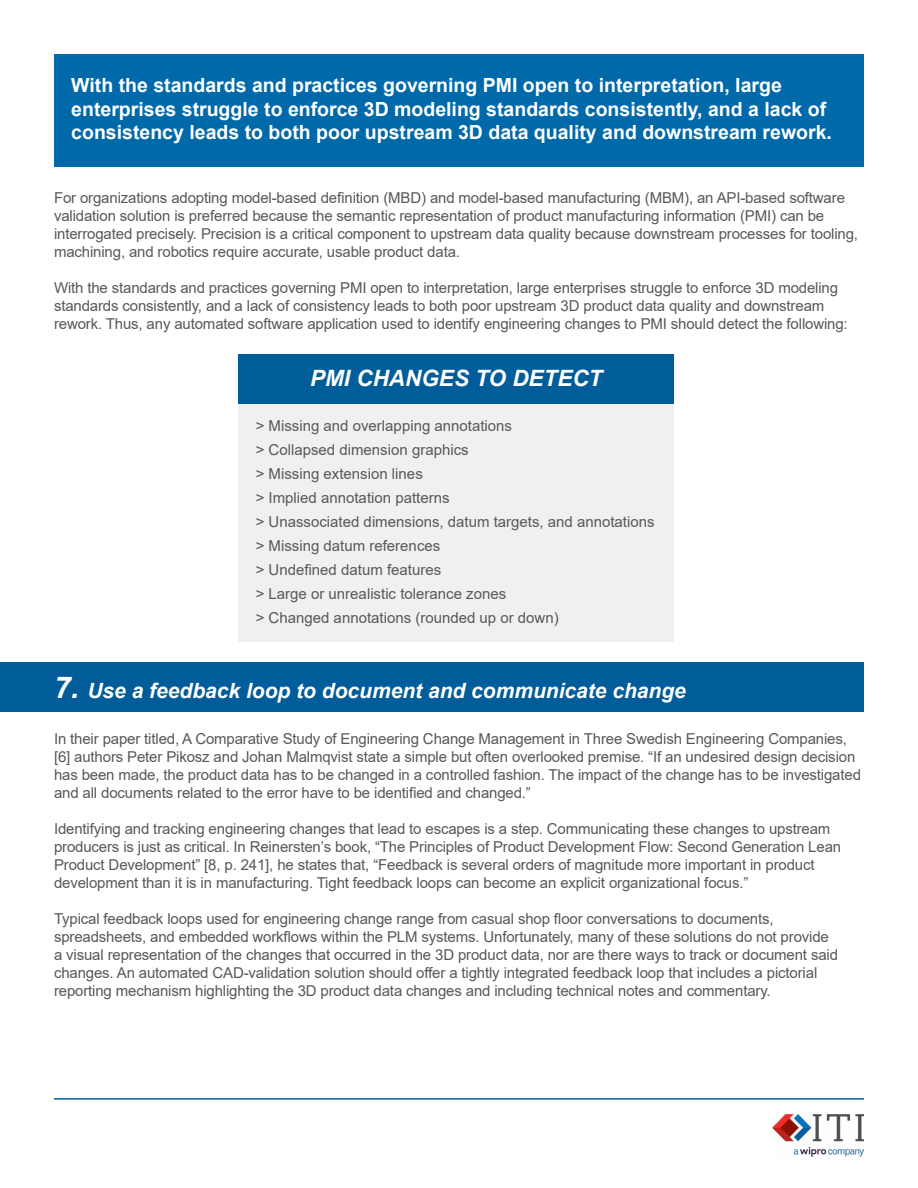
<style>
.page{position:relative;width:918px;height:1188px;background:#fff}
.page>*{position:absolute;margin:0;border:0;box-sizing:border-box;transform-origin:0 0}
.t1{font:italic 700 22.5px "Arial";color:#fff}
.t2{font:italic 700 21px "Arial";color:#fff}
.t3{font:700 19.5px/23.4px "Arial";color:#fff}
.t4{font:15px/18px "Arial";letter-spacing:-.01em;color:#58585a}
.s1{font-size:30px}
</style>
<div class="page">
<img style="left:772px;top:1114px;width:92px;height:42px">
<hr style="left:54px;top:1098px;width:810px;height:2px;background:#005d9a">
<div style="left:54px;top:54px;width:810px;height:112px;background:#0069aa"></div>
<div style="left:238px;top:404px;width:436px;height:238px;background:#f0f0f0"></div>
<div style="left:238px;top:354px;width:436px;height:50px;background:#005d9a"></div>
<div style="left:0;top:663px;width:864px;height:49px;background:#005d9a"></div>
<p class="t3" style="left:71px;top:74px;width:762px">With the standards and practices governing PMI open to interpretation, large enterprises struggle to enforce 3D modeling standards consistently, and a lack of consistency leads to both poor upstream 3D data quality and downstream rework.</p>
<p class="t4" style="left:54px;top:189px;width:806px">For organizations adopting model-based definition (MBD) and model-based manufacturing (MBM), an API-based software validation solution is preferred because the semantic representation of product manufacturing information (PMI) can be interrogated precisely. Precision is a critical component to upstream data quality because downstream processes for tooling, machining, and robotics require accurate, usable product data.</p>
<p class="t4" style="left:54px;top:279px;width:795px">With the standards and practices governing PMI open to interpretation, large enterprises struggle to enforce 3D modeling standards consistently, and a lack of consistency leads to both poor upstream 3D product data quality and downstream rework. Thus, any automated software application used to identify engineering changes to PMI should detect the following:</p>
<h1 class="t1" style="left:310px;top:364px;width:294px">PMI CHANGES TO DETECT</h1>
<p class="t4" style="left:256px;top:413px;width:400px;line-height:24px">&gt; Missing and overlapping annotations<br>&gt; Collapsed dimension graphics<br>&gt; Missing extension lines<br>&gt; Implied annotation patterns<br>&gt; Unassociated dimensions, datum targets, and annotations &gt; Missing datum references<br>&gt; Undefined datum features<br>&gt; Large or unrealistic tolerance zones<br>&gt; Changed annotations (rounded up or down)</p>
<h2 class="t2" style="left:54px;top:676px;width:634px"><span class="s1">7.</span> Use a feedback loop to document and communicate change</h2>
<p class="t4" style="left:54px;top:730px;width:809px">In their paper titled, A Comparative Study of Engineering Change Management in Three Swedish Engineering Companies, [6] authors Peter Pikosz and Johan Malmqvist state a simple but often overlooked premise. “If an undesired design decision has been made, the product data has to be changed in a controlled fashion. The impact of the change has to be investigated and all documents related to the error have to be identified and changed.”</p>
<p class="t4" style="left:54px;top:820px;width:789px">Identifying and tracking engineering changes that lead to escapes is a step. Communicating these changes to upstream producers is just as critical. In Reinersten’s book, “The Principles of Product Development Flow: Second Generation Lean Product Development” [8, p. 241], he states that, “Feedback is several orders of magnitude more important in product development than it is in manufacturing. Tight feedback loops can become an explicit organizational focus.”</p>
<p class="t4" style="left:54px;top:910px;width:786px">Typical feedback loops used for engineering change range from casual shop floor conversations to documents, spreadsheets, and embedded workflows within the PLM systems. Unfortunately, many of these solutions do not provide a visual representation of the changes that occurred in the 3D product data, nor are there ways to track or document said changes. An automated CAD-validation solution should offer a tightly integrated feedback loop that includes a pictorial reporting mechanism highlighting the 3D product data changes and including technical notes and commentary.</p>
</div>
